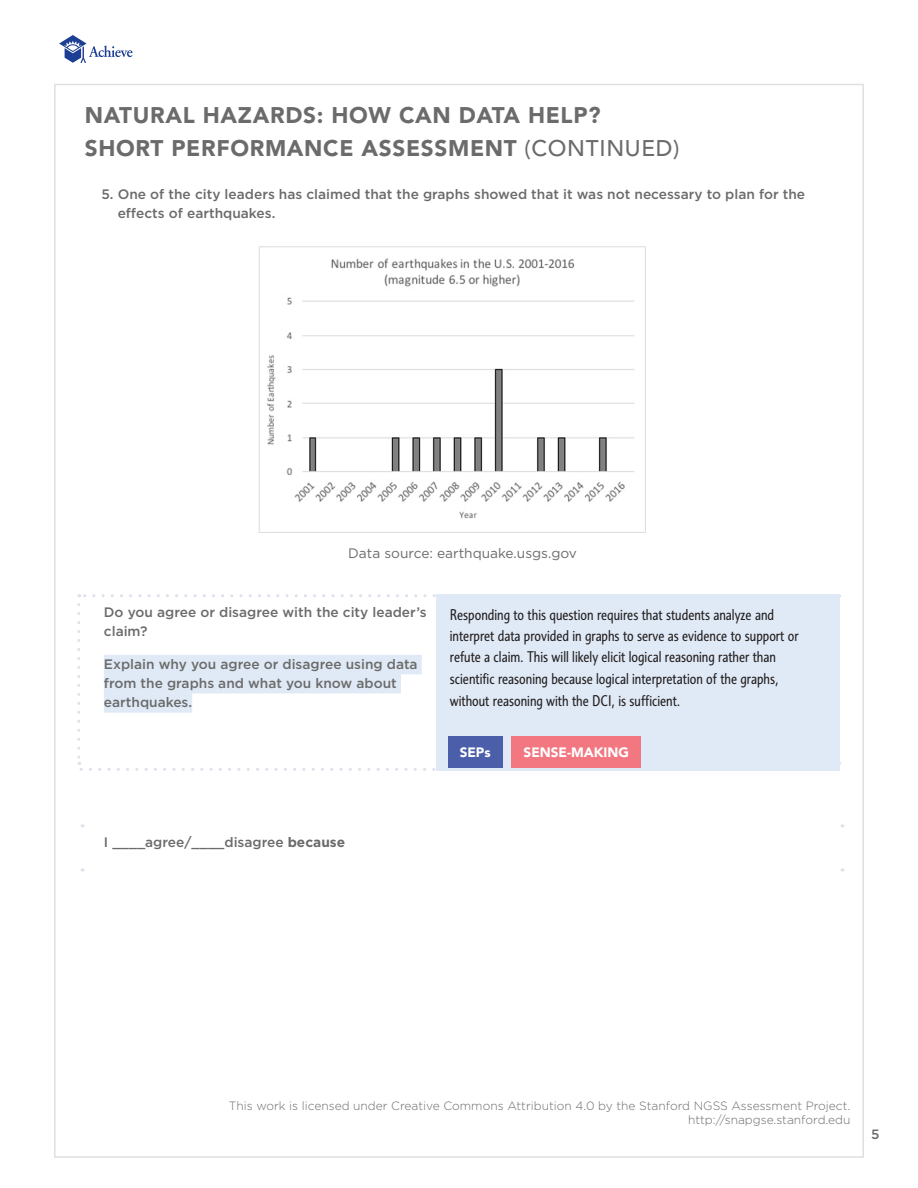
<style>
.page{position:relative;width:918px;height:1188px;background:#fff}
.page>*{position:absolute;margin:0;border:0;box-sizing:border-box;transform-origin:0 0}
.t1{font:900 22.5px/32.8px "Avenir LT";letter-spacing:.03em;color:#6b6b6b}
.t2{font:condensed 15px/21.6px "Informa Pro";color:#231f20}
.t3{font:500 13.65px/19.2px "Gotham";color:#6b6b6b}
.t4{font:13.65px "Gotham";color:#6b6b6b}
.t5{font:900 13.5px "Avenir LT";color:#fff}
.t6{font:500 13.5px "Gotham";color:#6b6b6b}
.t7{font:300 12px/14.4px "Gotham";color:#6b6b6b;text-align:right}
.s1{font-weight:500}
.s2{font-weight:700}
</style>
<div class="page">
<div style="left:54px;top:84px;width:810px;height:1074px;background:#fff;border:1px solid #e1dfdf"></div>
<img style="left:258px;top:246px;width:388px;height:287px">
<svg style="left:77px;top:594px;width:359px;height:177px"></svg>
<div style="left:436px;top:594px;width:404px;height:177px;background:#e0eaf6"></div>
<div style="left:448px;top:736px;width:54px;height:32px;background:#4b5eaa"></div>
<div style="left:512px;top:736px;width:129px;height:32px;background:#f27781"></div>
<img style="left:59px;top:36px;width:74px;height:26px">
<h1 class="t1" style="left:85px;top:98px;width:596px">NATURAL HAZARDS: HOW CAN DATA HELP?<br>SHORT PERFORMANCE ASSESSMENT <span class="s1">(CONTINUED)</span></h1>
<p class="t3" style="left:118px;top:185px;width:689px;text-indent:-16px">5. One of the city leaders has claimed that the graphs showed that it was not necessary to plan for the effects of earthquakes.</p>
<p class="t4" style="left:348px;top:544px;width:230px">Data source: earthquake.usgs.gov</p>
<p class="t3" style="left:104px;top:603px;width:324px">Do you agree or disagree with the city leader’s claim?</p>
<p class="t3" style="left:104px;top:654px;width:315px">Explain why you agree or disagree using data from the graphs and what you know about earthquakes.</p>
<p class="t2" style="left:450px;top:603px;width:350px">Responding to this question requires that students analyze and interpret data provided in graphs to serve as evidence to support or refute a claim. This will likely elicit logical reasoning rather than scientific reasoning because logical interpretation of the graphs, without reasoning with the DCI, is sufficient.</p>
<p class="t5" style="left:460px;top:745px;width:33px">SEPs</p>
<p class="t5" style="left:524px;top:745px;width:107px">SENSE-MAKING</p>
<p class="t3" style="left:104px;top:833px;width:243px">I ____agree/____disagree <span class="s2">because</span></p>
<p class="t7" style="left:229px;top:1098px;width:623px">This work is licensed under Creative Commons Attribution 4.0 by the Stanford NGSS Assessment Project. http://snapgse.stanford.edu</p>
<p class="t6" style="left:871px;top:1125px;width:10px">5</p>
</div>
